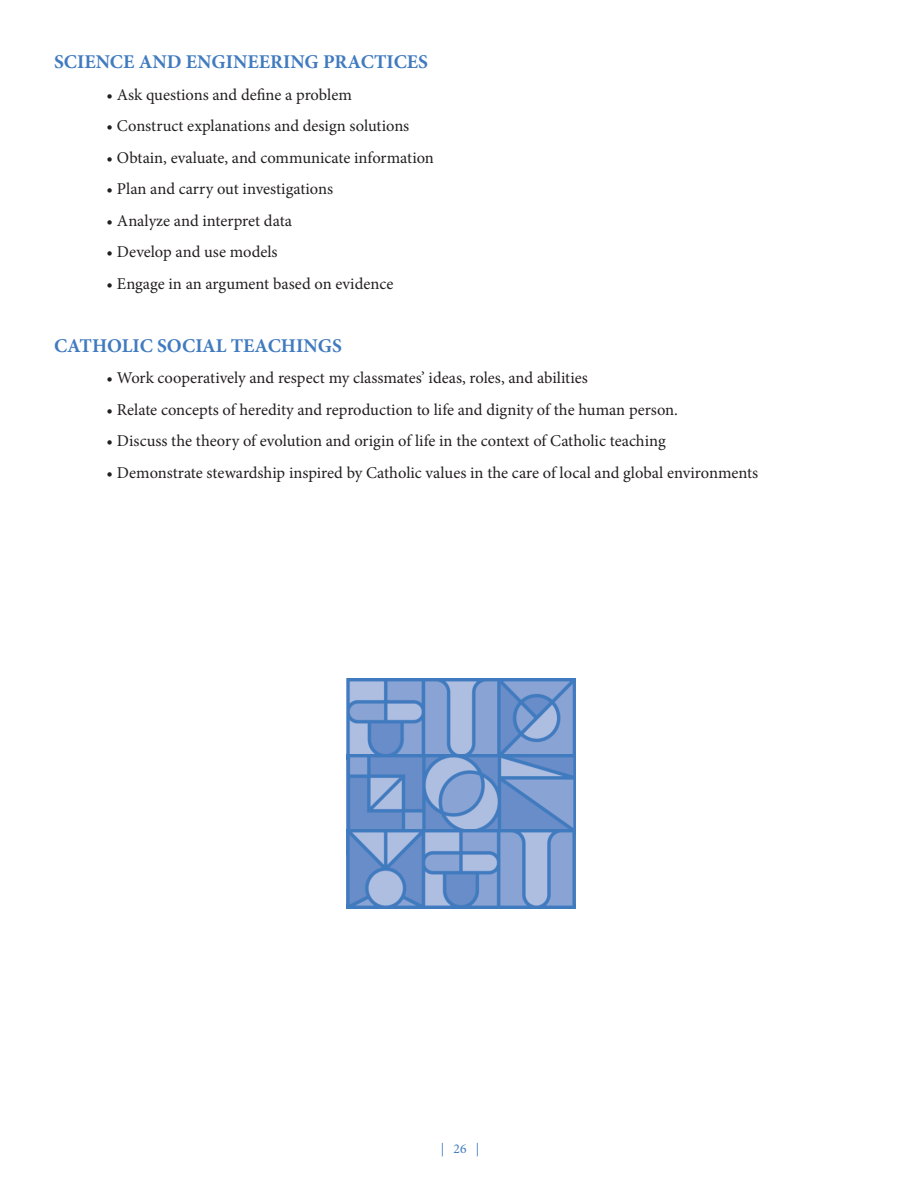
<style>
.page{position:relative;width:918px;height:1188px;background:#fff}
.page>*{position:absolute;margin:0;border:0;box-sizing:border-box;transform-origin:0 0}
.t1{font:700 19.5px "Minion Pro";color:#417bbf}
.t2{font:16.5px "Minion Pro";letter-spacing:-.005em;color:#231f20}
.t3{font:13.5px "Minion Pro";color:#417bbf}
</style>
<div class="page">
<img style="left:346px;top:678px;width:230px;height:79px">
<img style="left:347px;top:754px;width:229px;height:76px">
<img style="left:347px;top:830px;width:229px;height:78px">
<p class="t1" style="left:54px;top:48px;width:376px">SCIENCE AND ENGINEERING PRACTICES</p>
<p class="t2" style="left:106px;top:83px;width:247px">• Ask questions and define a problem</p>
<p class="t2" style="left:106px;top:115px;width:304px">• Construct explanations and design solutions</p>
<p class="t2" style="left:106px;top:146px;width:329px">• Obtain, evaluate, and communicate information</p>
<p class="t2" style="left:106px;top:178px;width:228px">• Plan and carry out investigations</p>
<p class="t2" style="left:106px;top:209px;width:187px">• Analyze and interpret data</p>
<p class="t2" style="left:106px;top:241px;width:173px">• Develop and use models</p>
<p class="t2" style="left:106px;top:272px;width:288px">• Engage in an argument based on evidence</p>
<p class="t1" style="left:54px;top:332px;width:289px">CATHOLIC SOCIAL TEACHINGS</p>
<p class="t2" style="left:106px;top:367px;width:483px">• Work cooperatively and respect my classmates’ ideas, roles, and abilities</p>
<p class="t2" style="left:106px;top:398px;width:573px">• Relate concepts of heredity and reproduction to life and dignity of the human person.</p>
<p class="t2" style="left:106px;top:430px;width:561px">• Discuss the theory of evolution and origin of life in the context of Catholic teaching</p>
<p class="t2" style="left:106px;top:461px;width:653px">• Demonstrate stewardship inspired by Catholic values in the care of local and global environments</p>
<p class="t3" style="left:441px;top:1140px;width:40px">| 26 |</p>
</div>
